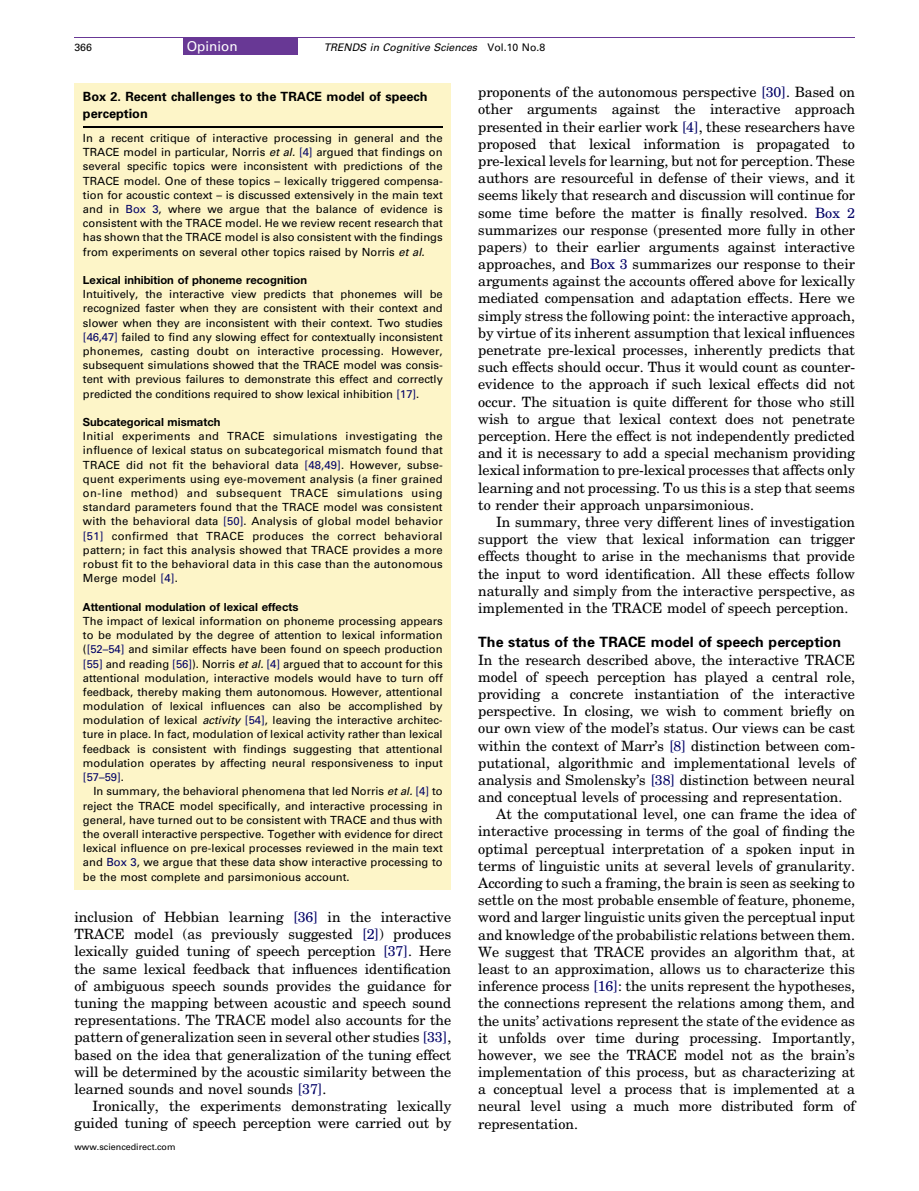
<style>
.page{position:relative;width:919px;height:1191px;background:#fff}
.page>*{position:absolute;margin:0;border:0;box-sizing:border-box;transform-origin:0 0}
.t1{font:14.25px/17.2px "Adv TT4 e 89 fb 21";color:#000;text-align:justify}
.t2{font:14.25px "Adv P8 CAA";color:#000}
.t3{font:13.5px "Adv PAC3 D";color:#fff}
.t4{font:12.75px/17.2px "Adv P8 CAA";color:#000}
.t5{font:11.25px/14.2px "Adv PAC3 D";color:#000;text-align:justify}
.t6{font:11.25px "Adv PA189";color:#000}
.t7{font:10.5px "Adv PAC3 E";color:#000}
.t8{font:10.5px "Adv PAC3 D";color:#000}
.t9{font:9px "Adv PAC3 D";color:#000}
.s1{font-family:"Adv PAC3 D"}
.s2{font-family:"Adv PAC3 E"}
.s3{color:#006}
</style>
<div class="page">
<hr style="left:74px;top:37px;width:780px;height:1px;background:#683895">
<div style="left:183px;top:38px;width:114px;height:17px;background:#683895"></div>
<div style="left:74px;top:83px;width:377px;height:806px;background:#fdf5c8"></div>
<hr style="left:83px;top:126px;width:359px;height:2px;background:#000">
<p class="t8" style="left:74px;top:43px;width:19px">366</p>
<p class="t3" style="left:187px;top:41px;width:53px">Opinion</p>
<p class="t7" style="left:323px;top:43px;width:223px">TRENDS in Cognitive Sciences <span class="s1">Vol.10 No.8</span></p>
<p class="t4" style="left:83px;top:89px;width:346px">Box 2. Recent challenges to the TRACE model of speech perception</p>
<p class="t5" style="left:83px;top:132px;width:361px">In a recent critique of interactive processing in general and the TRACE model in particular, Norris <span class="s2">et al.</span> <span class="s3">[4]</span> argued that findings on several specific topics were inconsistent with predictions of the TRACE model. One of these topics – lexically triggered compensa&shy;tion for acoustic context – is discussed extensively in the main text and in <span class="s3">Box 3</span>, where we argue that the balance of evidence is consistent with the TRACE model. He we review recent research that has shown that the TRACE model is also consistent with the findings from experiments on several other topics raised by Norris <span class="s2">et al.</span></p>
<p class="t6" style="left:83px;top:276px;width:225px">Lexical inhibition of phoneme recognition</p>
<p class="t5" style="left:83px;top:288px;width:361px">Intuitively, the interactive view predicts that phonemes will be recognized faster when they are consistent with their context and slower when they are inconsistent with their context. Two studies <span class="s3">[46,47]</span> failed to find any slowing effect for contextually inconsistent phonemes, casting doubt on interactive processing. However, subsequent simulations showed that the TRACE model was consis&shy;tent with previous failures to demonstrate this effect and correctly predicted the conditions required to show lexical inhibition <span class="s3">[17]</span>.</p>
<p class="t6" style="left:83px;top:418px;width:139px">Subcategorical mismatch</p>
<p class="t5" style="left:83px;top:430px;width:361px">Initial experiments and TRACE simulations investigating the influence of lexical status on subcategorical mismatch found that TRACE did not fit the behavioral data <span class="s3">[48,49]</span>. However, subse&shy;quent experiments using eye-movement analysis (a finer grained on-line method) and subsequent TRACE simulations using standard parameters found that the TRACE model was consistent with the behavioral data <span class="s3">[50]</span>. Analysis of global model behavior <span class="s3">[51]</span> confirmed that TRACE produces the correct behavioral pattern; in fact this analysis showed that TRACE provides a more robust fit to the behavioral data in this case than the autonomous Merge model <span class="s3">[4]</span>.</p>
<p class="t6" style="left:83px;top:602px;width:217px">Attentional modulation of lexical effects</p>
<p class="t5" style="left:83px;top:615px;width:361px">The impact of lexical information on phoneme processing appears to be modulated by the degree of attention to lexical information (<span class="s3">[52–54]</span> and similar effects have been found on speech production <span class="s3">[55]</span> and reading <span class="s3">[56]</span>). Norris <span class="s2">et al.</span> <span class="s3">[4]</span> argued that to account for this attentional modulation, interactive models would have to turn off feedback, thereby making them autonomous. However, attentional modulation of lexical influences can also be accomplished by modulation of lexical <span class="s2">activity</span> <span class="s3">[54]</span>, leaving the interactive architec&shy;ture in place. In fact, modulation of lexical activity rather than lexical feedback is consistent with findings suggesting that attentional modulation operates by affecting neural responsiveness to input <span class="s3">[57–59]</span>.</p>
<p class="t5" style="left:83px;top:785px;width:361px;text-indent:10px">In summary, the behavioral phenomena that led Norris <span class="s2">et al.</span> <span class="s3">[4]</span> to reject the TRACE model specifically, and interactive processing in general, have turned out to be consistent with TRACE and thus with the overall interactive perspective. Together with evidence for direct lexical influence on pre-lexical processes reviewed in the main text and <span class="s3">Box 3</span>, we argue that these data show interactive processing to be the most complete and parsimonious account.</p>
<p class="t1" style="left:478px;top:85px;width:378px">proponents of the autonomous perspective <span class="s3">[30]</span>. Based on other arguments against the interactive approach presented in their earlier work <span class="s3">[4]</span>, these researchers have proposed that lexical information is propagated to pre-lexical levels for learning, but not for perception. These authors are resourceful in defense of their views, and it seems likely that research and discussion will continue for some time before the matter is finally resolved. <span class="s3">Box 2 </span>summarizes our response (presented more fully in other papers) to their earlier arguments against interactive approaches, and <span class="s3">Box 3</span> summarizes our response to their arguments against the accounts offered above for lexically mediated compensation and adaptation effects. Here we simply stress the following point: the interactive approach, by virtue of its inherent assumption that lexical influences penetrate pre-lexical processes, inherently predicts that such effects should occur. Thus it would count as counter&shy;evidence to the approach if such lexical effects did not occur. The situation is quite different for those who still wish to argue that lexical context does not penetrate perception. Here the effect is not independently predicted and it is necessary to add a special mechanism providing lexical information to pre-lexical processes that affects only learning and not processing. To us this is a step that seems to render their approach unparsimonious.</p>
<p class="t1" style="left:478px;top:514px;width:378px;text-indent:18px">In summary, three very different lines of investigation support the view that lexical information can trigger effects thought to arise in the mechanisms that provide the input to word identification. All these effects follow naturally and simply from the interactive perspective, as implemented in the TRACE model of speech perception.</p>
<p class="t2" style="left:478px;top:637px;width:364px">The status of the TRACE model of speech perception</p>
<p class="t1" style="left:478px;top:652px;width:378px">In the research described above, the interactive TRACE</p>
<p class="t1" style="left:478px;top:669px;width:378px">model of speech perception has played a central role,</p>
<p class="t1" style="left:478px;top:686px;width:378px">providing a concrete instantiation of the interactive</p>
<p class="t1" style="left:478px;top:703px;width:378px">perspective. In closing, we wish to comment briefly on</p>
<p class="t1" style="left:478px;top:721px;width:378px">our own view of the model’s status. Our views can be cast</p>
<p class="t1" style="left:478px;top:738px;width:378px">within the context of Marr’s <span class="s3">[8]</span> distinction between com-</p>
<p class="t1" style="left:478px;top:755px;width:378px">putational, algorithmic and implementational levels of</p>
<p class="t1" style="left:478px;top:772px;width:378px">analysis and Smolensky’s <span class="s3">[38]</span> distinction between neural</p>
<p class="t1" style="left:478px;top:789px;width:365px">and conceptual levels of processing and representation.</p>
<p class="t1" style="left:496px;top:807px;width:360px">At the computational level, one can frame the idea of</p>
<p class="t1" style="left:478px;top:824px;width:378px">interactive processing in terms of the goal of finding the</p>
<p class="t1" style="left:478px;top:841px;width:378px">optimal perceptual interpretation of a spoken input in</p>
<p class="t1" style="left:478px;top:858px;width:378px">terms of linguistic units at several levels of granularity.</p>
<p class="t1" style="left:478px;top:875px;width:378px">According to such a framing, the brain is seen as seeking to</p>
<p class="t1" style="left:478px;top:892px;width:378px">settle on the most probable ensemble of feature, phoneme,</p>
<p class="t1" style="left:478px;top:910px;width:378px">word and larger linguistic units given the perceptual input</p>
<p class="t1" style="left:478px;top:927px;width:378px">and knowledge of the probabilistic relations between them.</p>
<p class="t1" style="left:478px;top:944px;width:378px">We suggest that TRACE provides an algorithm that, at</p>
<p class="t1" style="left:478px;top:961px;width:378px">least to an approximation, allows us to characterize this</p>
<p class="t1" style="left:478px;top:978px;width:378px">inference process <span class="s3">[16]</span>: the units represent the hypotheses,</p>
<p class="t1" style="left:478px;top:996px;width:378px">the connections represent the relations among them, and</p>
<p class="t1" style="left:478px;top:1013px;width:378px">the units’ activations represent the state of the evidence as</p>
<p class="t1" style="left:478px;top:1030px;width:378px">it unfolds over time during processing. Importantly,</p>
<p class="t1" style="left:478px;top:1047px;width:378px">however, we see the TRACE model not as the brain’s</p>
<p class="t1" style="left:478px;top:1064px;width:378px">implementation of this process, but as characterizing at</p>
<p class="t1" style="left:478px;top:1082px;width:378px">a conceptual level a process that is implemented at a</p>
<p class="t1" style="left:478px;top:1099px;width:378px">neural level using a much more distributed form of</p>
<p class="t1" style="left:478px;top:1116px;width:101px">representation.</p>
<p class="t1" style="left:74px;top:909px;width:378px">inclusion of Hebbian learning <span class="s3">[36]</span> in the interactive TRACE model (as previously suggested <span class="s3">[2]</span>) produces lexically guided tuning of speech perception <span class="s3">[37]</span>. Here the same lexical feedback that influences identification of ambiguous speech sounds provides the guidance for tuning the mapping between acoustic and speech sound representations. The TRACE model also accounts for the pattern of generalization seen in several other studies <span class="s3">[33]</span>, based on the idea that generalization of the tuning effect will be determined by the acoustic similarity between the learned sounds and novel sounds <span class="s3">[37]</span>.</p>
<p class="t1" style="left:74px;top:1098px;width:378px;text-align:right">Ironically, the experiments demonstrating lexically guided tuning of speech perception were carried out by</p>
<p class="t9" style="left:74px;top:1143px;width:103px">www.sciencedirect.com</p>
</div>
